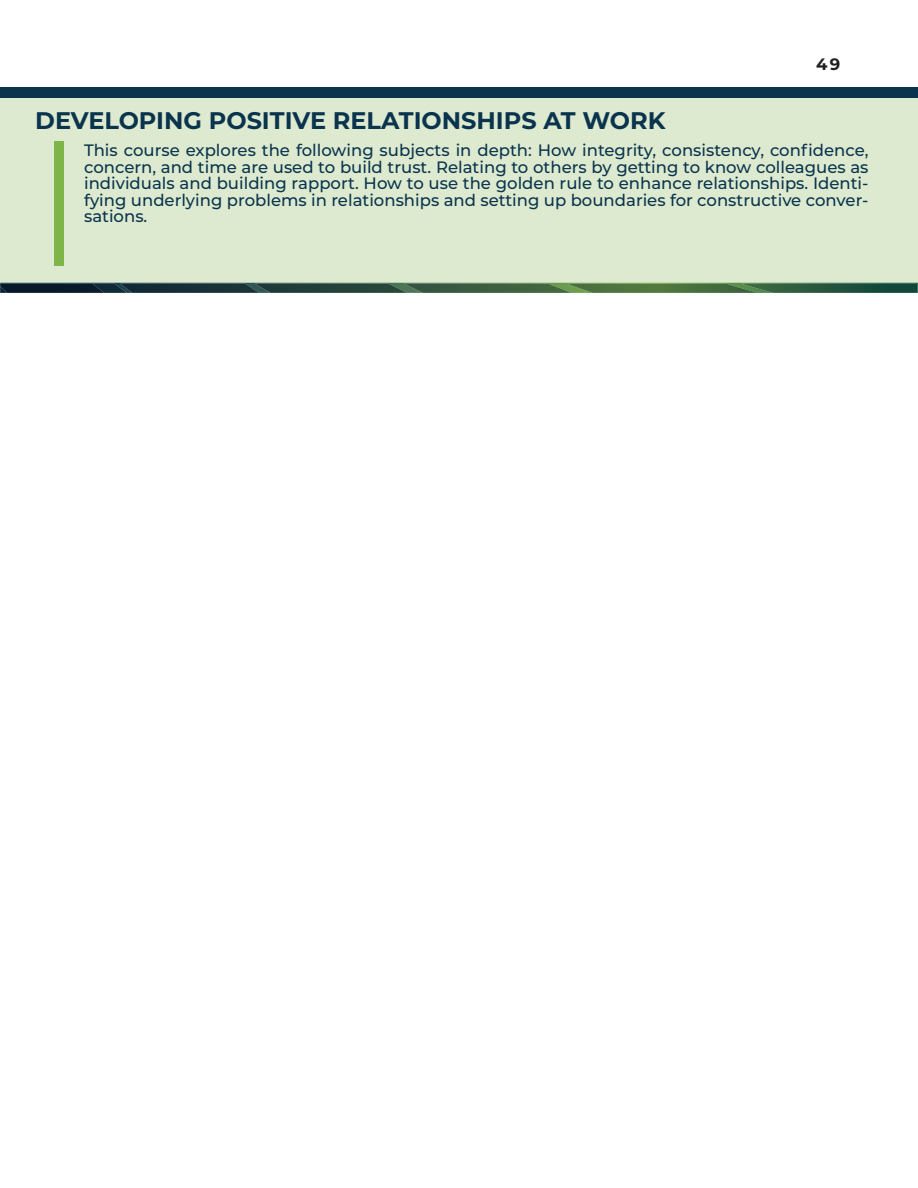
<style>
.page{position:relative;width:918px;height:1188px;background:#fff}
.page>*{position:absolute;margin:0;border:0;box-sizing:border-box;transform-origin:0 0}
.t1{font:700 24px "Montserrat";color:#0a344e}
.t2{font:500 16.5px/16.5px "Montserrat";color:#0a344e;text-align:justify}
.t3{font:700 16.5px "Montserrat";color:#231f20}
</style>
<div class="page">
<div style="left:0;top:87px;width:917px;height:206px;background:#ddeacf"></div>
<div style="left:0;top:87px;width:918px;height:11px;background:#0a344e"></div>
<svg style="left:0;top:283px;width:918px;height:10px"></svg>
<div style="left:54px;top:141px;width:10px;height:125px;background:#7eb549"></div>
<h1 class="t1" style="left:35px;top:104px;width:632px">DEVELOPING POSITIVE RELATIONSHIPS AT WORK</h1>
<p class="t3" style="left:816px;top:53px;width:26px">49</p>
<p class="t2" style="left:84px;top:142px;width:786px">This course explores the following subjects in depth: How integrity, consistency, confidence, concern, and time are used to build trust. Relating to others by getting to know colleagues as individuals and building rapport. How to use the golden rule to enhance relationships. Identi&shy;fying underlying problems in relationships and setting up boundaries for constructive conver&shy;sations.</p>
</div>
